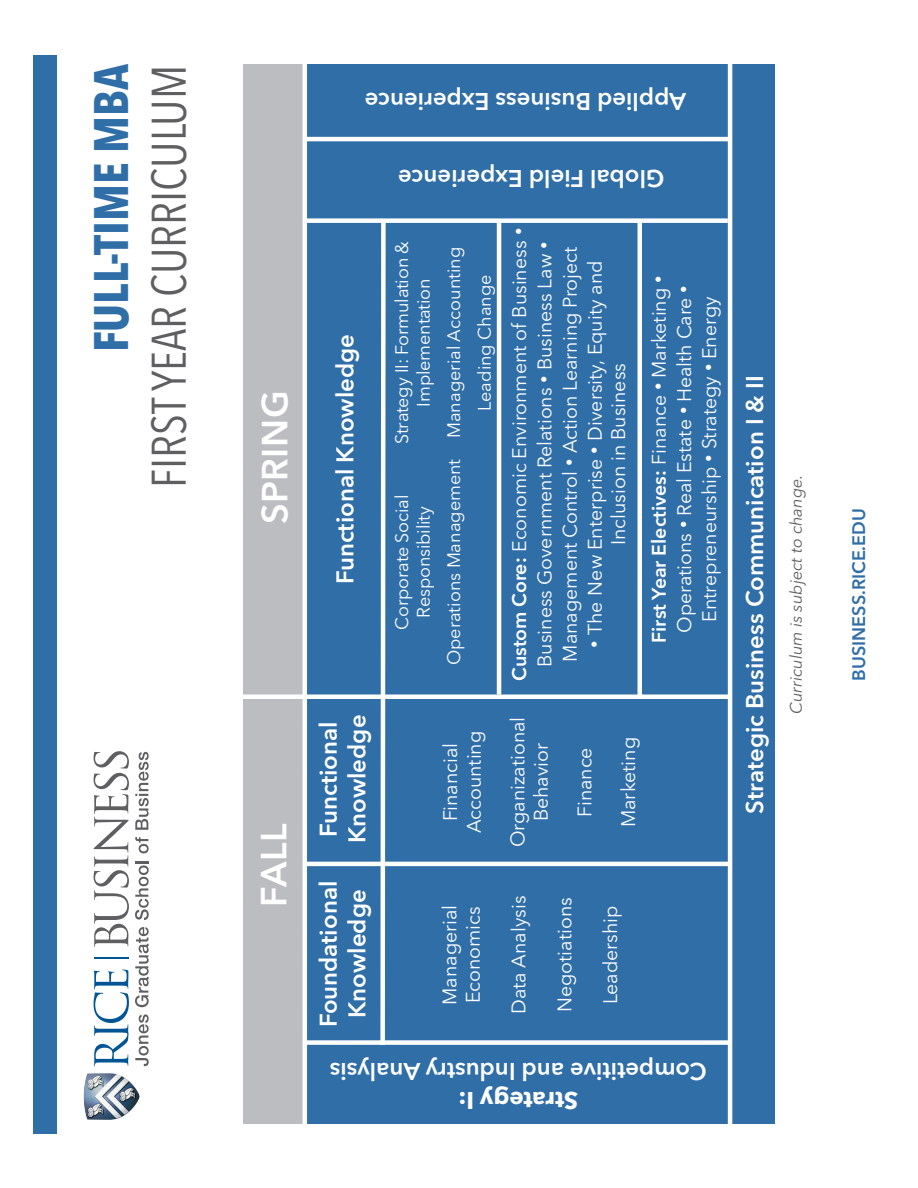
<style>
.page{position:relative;width:918px;height:1188px;background:#fff}
.page>*{position:absolute;margin:0;border:0;box-sizing:border-box;transform-origin:0 0}
.t1{font:condensed 48px "Avenir Next LT Pro";color:#5f5f62}
.t2{font:700 condensed 48px "Avenir Next LT Pro";color:#306ea8}
.t3{font:600 36px "Avenir Next LT Pro";letter-spacing:.015em;color:#fff}
.t4{font:600 24px/28.8px "Avenir Next LT Pro";color:#fff;text-align:center}
.t5{font:700 24px "Avenir Next LT Pro";color:#fff}
.t6{font:19.5px/25.2px "Avenir Next LT Pro";color:#fff;text-align:center}
.t7{font:18px/21.6px "Avenir Next LT Pro";letter-spacing:-.01em;color:#fff;text-align:center}
.t8{font:600 18px "Avenir Next LT Pro";color:#306ea8}
.t9{font:italic 16.5px "Avenir Next LT Pro";color:#5f5f62}
.s1{font-weight:600}
.s2{font-family:"Arial";font-size:21px}
</style>
<div class="page">
<div style="left:301px;top:64px;width:474px;height:1060px;background:#306ea8"></div>
<div style="left:243px;top:606px;width:63px;height:518px;background:#bcbdc0"></div>
<div style="left:243px;top:64px;width:60px;height:547px;background:#bcbdc0"></div>
<div style="left:34px;top:55px;width:23px;height:1079px;background:#306ea8"></div>
<img style="left:83px;top:1073px;width:57px;height:47px">
<svg style="left:94px;top:970px;width:35px;height:96px"></svg>
<svg style="left:94px;top:751px;width:35px;height:196px"></svg>
<hr style="left:94px;top:958px;width:34px;height:1px;background:#005595">
<svg style="left:135px;top:1014px;width:14px;height:52px"></svg>
<svg style="left:135px;top:927px;width:14px;height:80px"></svg>
<svg style="left:135px;top:861px;width:14px;height:59px"></svg>
<svg style="left:135px;top:837px;width:14px;height:16px"></svg>
<svg style="left:135px;top:752px;width:14px;height:78px"></svg>
<hr style="left:306px;top:862px;width:425px;height:4px;background:#fff">
<div style="left:305px;top:1040px;width:425px;height:5px;background:#fff"></div>
<div style="left:228px;top:694px;width:501px;height:5px;background:#fff"></div>
<div style="left:306px;top:218px;width:422px;height:5px;background:#fff"></div>
<svg style="left:378px;top:218px;width:10px;height:827px"></svg>
<hr style="left:497px;top:221px;width:4px;height:474px;background:#fff">
<hr style="left:638px;top:222px;width:4px;height:474px;background:#fff">
<hr style="left:728px;top:54px;width:4px;height:1080px;background:#fff">
<hr style="left:303px;top:54px;width:4px;height:1080px;background:#fff">
<hr style="left:306px;top:137px;width:422px;height:4px;background:#fff">
<p class="t2" style="left:82px;top:352px;width:290px;rotate:-90deg">FULL-TIME MBA</p>
<p class="t1" style="left:140px;top:488px;width:425px;rotate:-90deg">FIRST YEAR CURRICULUM</p>
<p class="t3" style="left:253px;top:524px;width:136px;rotate:-90deg">SPRING</p>
<p class="t3" style="left:252px;top:907px;width:85px;rotate:-90deg">FALL</p>
<p class="t4" style="left:686px;top:116px;width:323px;rotate:-180deg">Applied Business Experience</p>
<p class="t4" style="left:330px;top:584px;width:252px;rotate:-90deg">Functional Knowledge</p>
<p class="t4" style="left:314px;top:843px;width:130px;text-align:left;rotate:-90deg">Functional<br>Knowledge</p>
<p class="t4" style="left:314px;top:1027px;width:148px;rotate:-90deg">Foundational<br>Knowledge</p>
<p class="t4" style="left:665px;top:193px;width:268px;rotate:-180deg">Global Field Experience</p>
<p class="t7" style="left:391px;top:444px;width:204px;rotate:-90deg">Strategy II: Formulation &amp;<br>Implementation</p>
<p class="t7" style="left:443px;top:438px;width:193px;rotate:-90deg">Managerial Accounting</p>
<p class="t7" style="left:391px;top:630px;width:136px;rotate:-90deg">Corporate Social<br>Responsibility</p>
<p class="t7" style="left:443px;top:665px;width:208px;rotate:-90deg">Operations Management</p>
<p class="t7" style="left:474px;top:411px;width:138px;rotate:-90deg">Leading Change</p>
<p class="t6" style="left:507px;top:681px;width:455px;rotate:-90deg"><span class="s1">Custom Core:</span> Economic Environment of Business <span class="s2">•<br></span>Business Government Relations <span class="s2">•</span> Business Law <span class="s2">•<br></span>Management Control <span class="s2">•</span> Action Learning Project</p>
<p class="t6" style="left:583px;top:648px;width:389px;line-height:23.4px;rotate:-90deg"><span class="s2">•</span> The New Enterprise <span class="s2">•</span> Diversity, Equity and<br>Inclusion in Business</p>
<p class="t6" style="left:646px;top:643px;width:368px;rotate:-90deg"><span class="s1">First Year Electives:</span> Finance <span class="s2">•</span> Marketing <span class="s2">•<br></span>Operations <span class="s2">•</span> Real Estate <span class="s2">•</span> Health Care <span class="s2">•<br></span>Entrepreneurship <span class="s2">•</span> Strategy <span class="s2">•</span> Energy</p>
<p class="t6" style="left:439px;top:833px;width:104px;line-height:23.4px;rotate:-90deg">Financial<br>Accounting</p>
<p class="t6" style="left:506px;top:847px;width:132px;line-height:23.4px;rotate:-90deg">Organizational<br>Behavior</p>
<p class="t6" style="left:572px;top:817px;width:71px;rotate:-90deg">Finance</p>
<p class="t6" style="left:616px;top:827px;width:92px;rotate:-90deg">Marketing</p>
<p class="t6" style="left:438px;top:1005px;width:102px;line-height:23.4px;text-align:left;rotate:-90deg">Managerial<br>Economics</p>
<p class="t6" style="left:506px;top:1014px;width:120px;rotate:-90deg">Data Analysis</p>
<p class="t6" style="left:552px;top:1012px;width:116px;rotate:-90deg">Negotiations</p>
<p class="t6" style="left:598px;top:1004px;width:100px;rotate:-90deg">Leadership</p>
<p class="t4" style="left:707px;top:1086px;width:378px;rotate:-180deg">Competitive and Industry Analysis</p>
<p class="t5" style="left:578px;top:1115px;width:121px;rotate:-180deg">Strategy I:</p>
<p class="t4" style="left:740px;top:814px;width:440px;rotate:-90deg">Strategic Business Communication I &amp; II</p>
<p class="t9" style="left:786px;top:714px;width:241px;rotate:-90deg">Curriculum is subject to change.</p>
<p class="t8" style="left:848px;top:681px;width:174px;rotate:-90deg">BUSINESS.RICE.EDU</p>
</div>
